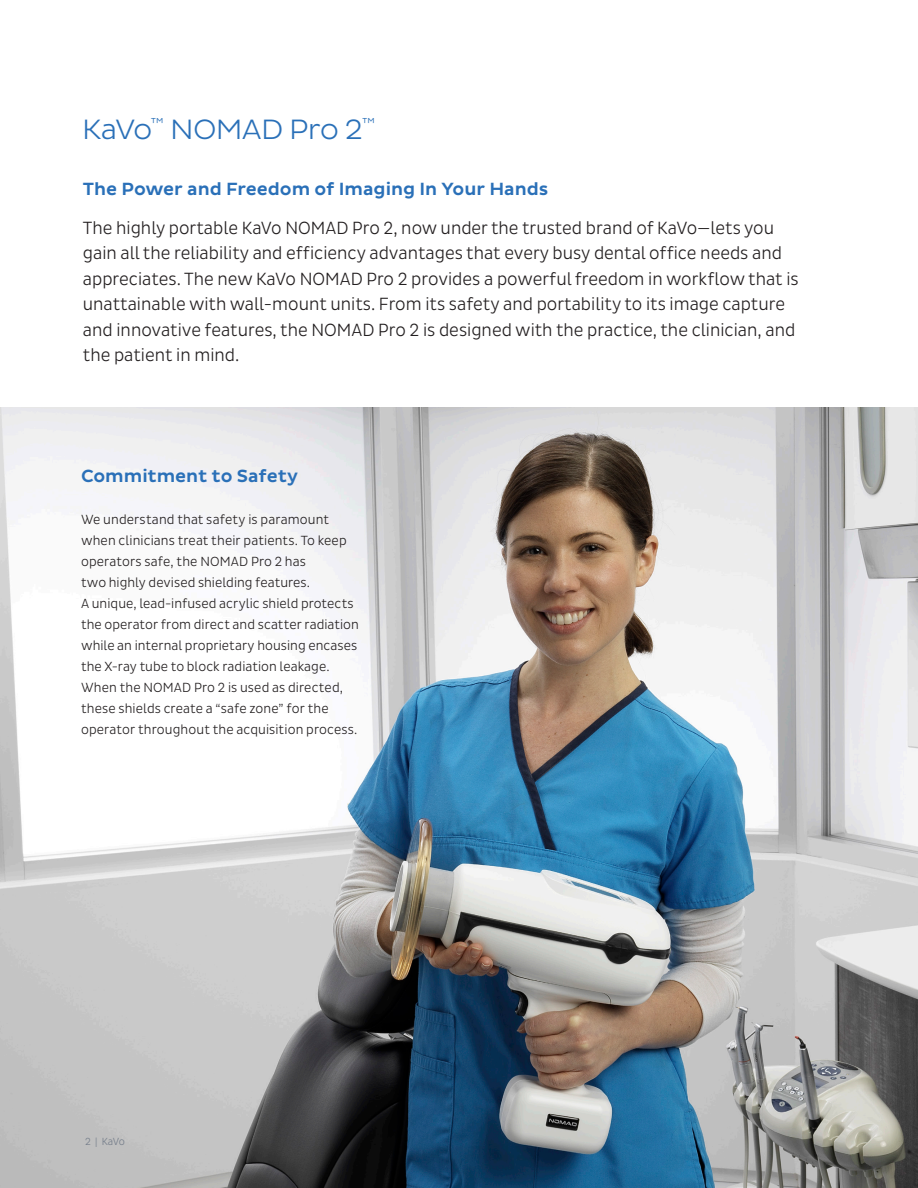
<style>
.page{position:relative;width:918px;height:1188px;background:#fff}
.page>*{position:absolute;margin:0;border:0;box-sizing:border-box;transform-origin:0 0}
.Head_three{font:300 28.5px "Pluto Sans";letter-spacing:-.03em;color:#2a70b8}
.Body_Copy{font:300 18px/25.5px "Pluto Sans Cond";color:#231f20}
.Head_three-2{font:500 18px "Pluto Sans";letter-spacing:-.005em;color:#2a70b8}
.Level_4_Intro{font:500 18px "Pluto Sans";color:#2a70b8}
.Copy{font:300 13.5px/21px "Pluto Sans Cond";letter-spacing:.005em;color:#231f20}
.t1{font:300 10.5px "Pluto Sans Cond";color:#747d8a}
</style>
<div class="page">
<img style="left:0;top:407px;width:918px;height:781px">
<p class="Head_three" style="left:82px;top:113px;width:295px">KaVo<sup>™</sup> NOMAD Pro 2<sup>™</sup></p>
<p class="Head_three-2" style="left:83px;top:179px;width:467px">The Power and Freedom of Imaging In Your Hands</p>
<p class="Body_Copy" style="left:83px;top:215px;width:717px">The highly portable KaVo NOMAD Pro 2, now under the trusted brand of KaVo—lets you gain all the reliability and efficiency advantages that every busy dental office needs and appreciates. The new KaVo NOMAD Pro 2 provides a powerful freedom in workflow that is unattainable with wall-mount units. From its safety and portability to its image capture and innovative features, the NOMAD Pro 2 is designed with the practice, the clinician, and the patient in mind.</p>
<p class="Level_4_Intro" style="left:81px;top:465px;width:219px">Commitment to Safety</p>
<p class="Copy" style="left:81px;top:509px;width:267px">We understand that safety is paramount when clinicians treat their patients. To keep</p>
<p class="Copy" style="left:81px;top:551px;width:280px">operators safe, the NOMAD Pro 2 has<br>two highly devised shielding features.<br>A unique, lead-infused acrylic shield protects the operator from direct and scatter radiation while an internal proprietary housing encases the X-ray tube to block radiation leakage.<br>When the NOMAD Pro 2 is used as directed, these shields create a “safe zone” for the operator throughout the acquisition process.</p>
<p class="t1" style="left:85px;top:1136px;width:41px">2 | KaVo</p>
</div>
